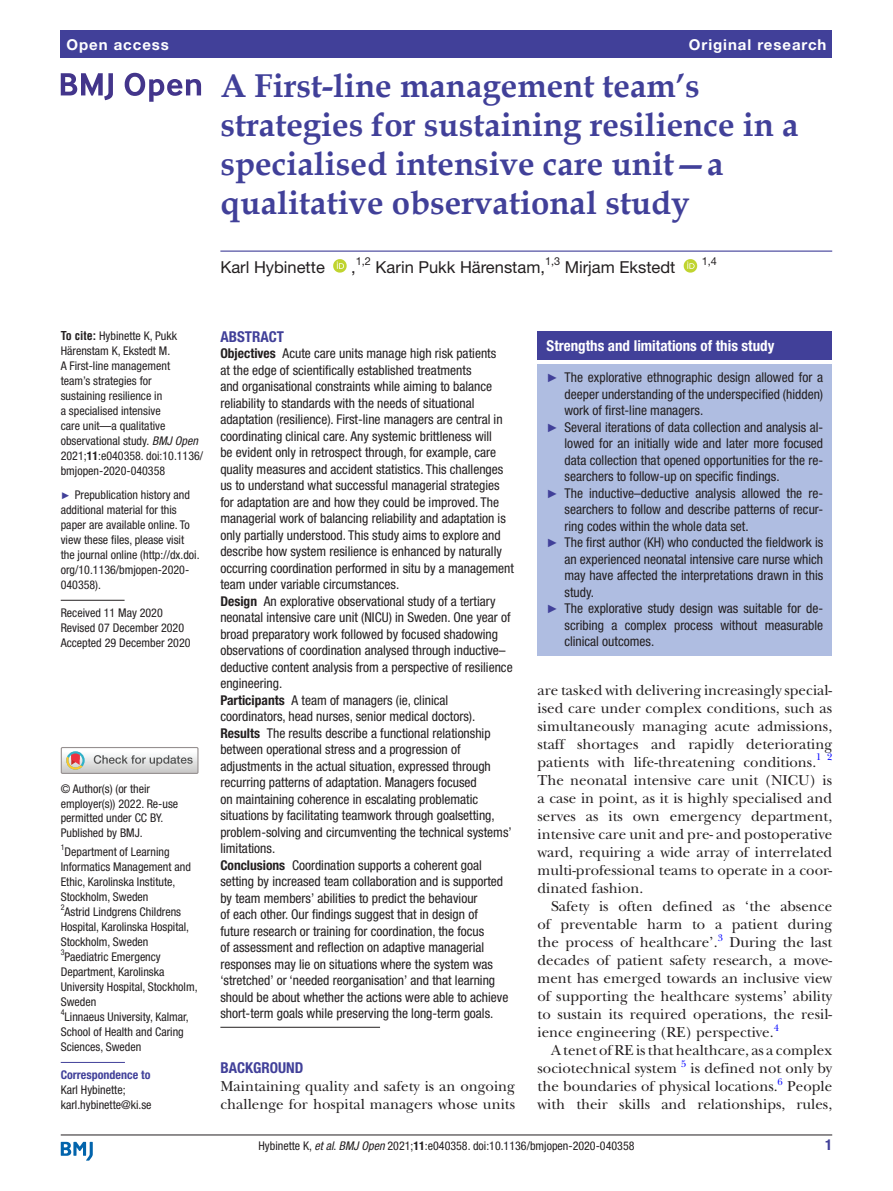
<style>
.page{position:relative;width:893px;height:1191px;background:#fff}
.page>*{position:absolute;margin:0;border:0;box-sizing:border-box;transform-origin:0 0}
.t1{font:700 33px/39px "Book Antiqua";color:#414099}
.t2{font:16.5px "Helvetica Neue LT Std";color:#231f20}
.t3{font:15px/18px "New Baskerville";color:#231f20}
.t4{font:700 condensed 15px "Helvetica Neue LT Std";color:#fff}
.t5{font:700 15px "Helvetica Neue LT Std";letter-spacing:.065em;color:#fff}
.t6{font:700 condensed 15px "Helvetica Neue LT Std";color:#414099}
.t7{font:condensed 13.5px/16.5px "Helvetica Neue LT Std";color:#231f20}
.t8{font:condensed 12px/15px "Helvetica Neue LT Std";color:#231f20}
.t9{font:700 condensed 12px "Helvetica Neue LT Std";color:#414099}
.t10{font:10.95px "Helvetica Neue LT Std";color:#231f20}
.t11{font:9.9px "New Baskerville";color:#00f}
.t12{font:condensed 7.95px "Helvetica Neue LT Std";color:#231f20}
.s1{font-family:"Helvetica LT Std";font-weight:700}
.s2{font-style:italic}
.s3{font-weight:700}
.s4{font-family:"Arial";font-stretch:normal;font-size:9.75px;color:#414099}
.s5{font-family:"Arial";font-stretch:normal;font-size:12px;color:#414099}
</style>
<div class="page">
<hr style="left:61px;top:1134px;width:771px;height:1px;background:#231f20">
<svg style="left:61px;top:1141px;width:32px;height:19px"></svg>
<div style="left:61px;top:31px;width:771px;height:27px;background:#414099"></div>
<hr style="left:220px;top:250px;width:612px;height:2px;background:#414099">
<svg style="left:333px;top:259px;width:14px;height:14px"></svg>
<svg style="left:684px;top:259px;width:13px;height:14px"></svg>
<hr style="left:61px;top:600px;width:64px;height:1px;background:#231f20">
<hr style="left:61px;top:1062px;width:64px;height:1px;background:#414099">
<svg style="left:61px;top:73px;width:52px;height:27px"></svg>
<svg style="left:125px;top:73px;width:76px;height:29px"></svg>
<div style="left:61px;top:747px;width:138px;height:27px;border:1px solid #969090"></div>
<svg style="left:61px;top:747px;width:137px;height:26px"></svg>
<hr style="left:220px;top:1027px;width:160px;height:1px;background:#231f20">
<div style="left:538px;top:331px;width:294px;height:29px;background:#414099"></div>
<div style="left:538px;top:364px;width:294px;height:291px;background:#afbde1"></div>
<p class="t5" style="left:66px;top:35px;width:104px">Open access</p>
<p class="t5" style="left:689px;top:35px;width:139px">Original research</p>
<h1 class="t1" style="left:220px;top:66px;width:580px">A First-line management team’s strategies for sustaining resilience in a specialised intensive care unit—a qualitative observational study</h1>
<p class="t2" style="left:220px;top:257px;width:106px">Karl Hybinette</p>
<p class="t2" style="left:351px;top:257px;width:6px">,</p>
<p class="t10" style="left:356px;top:255px;width:17px">1,2</p>
<p class="t2" style="left:376px;top:257px;width:171px">Karin Pukk Härenstam,</p>
<p class="t10" style="left:545px;top:255px;width:17px">1,3</p>
<p class="t2" style="left:565px;top:257px;width:112px">Mirjam Ekstedt</p>
<p class="t10" style="left:702px;top:255px;width:17px">1,4</p>
<p class="t8" style="left:61px;top:328px;width:144px"><span class="s1">To cite:</span> Hybinette K, Pukk<br>Härenstam K, Ekstedt M.<br>A First-line management<br>team’s strategies for<br>sustaining resilience in<br>a specialised intensive<br>care unit—a qualitative observational study. <span class="s2">BMJ Open<br></span>2021;<span class="s3">11</span>:e040358. doi:10.1136/ bmjopen-2020-040358</p>
<p class="t8" style="left:61px;top:487px;width:140px"><span class="s4">►</span> Prepublication history and additional material for this paper are available online. To view these files, please visit the journal online (http://dx.doi. org/10.1136/bmjopen-2020-<br>040358).</p>
<p class="t8" style="left:61px;top:605px;width:131px">Received 11 May 2020<br>Revised 07 December 2020<br>Accepted 29 December 2020</p>
<p class="t8" style="left:61px;top:782px;width:119px;line-height:14.4px">© Author(s) (or their employer(s)) 2022. Re-use permitted under CC BY.<br>Published by BMJ.</p>
<p class="t12" style="left:61px;top:843px;width:5px">1</p>
<p class="t8" style="left:61px;top:844px;width:132px;text-indent:4px">Department of Learning<br>Informatics Management and<br>Ethic, Karolinska Institute,<br>Stockholm, Sweden</p>
<p class="t12" style="left:61px;top:903px;width:5px">2</p>
<p class="t8" style="left:61px;top:904px;width:130px;text-indent:4px">Astrid Lindgrens Childrens<br>Hospital, Karolinska Hospital,<br>Stockholm, Sweden</p>
<p class="t12" style="left:61px;top:948px;width:5px">3</p>
<p class="t8" style="left:61px;top:949px;width:138px;text-indent:4px">Paediatric Emergency<br>Department, Karolinska<br>University Hospital, Stockholm,<br>Sweden<br><sup>4</sup>Linnaeus University, Kalmar,<br>School of Health and Caring<br>Sciences, Sweden</p>
<p class="t9" style="left:61px;top:1067px;width:91px">Correspondence to</p>
<p class="t8" style="left:61px;top:1082px;width:92px">Karl Hybinette; karl.hybinette@ki.se</p>
<p class="t6" style="left:220px;top:327px;width:65px">ABSTRACT</p>
<p class="t7" style="left:220px;top:345px;width:295px"><span class="s3">Objectives</span> Acute care units manage high risk patients<br>at the edge of scientifically established treatments<br>and organisational constraints while aiming to balance reliability to standards with the needs of situational adaptation (resilience). First-line managers are central in coordinating clinical care. Any systemic brittleness will<br>be evident only in retrospect through, for example, care quality measures and accident statistics. This challenges us to understand what successful managerial strategies for adaptation are and how they could be improved. The managerial work of balancing reliability and adaptation is only partially understood. This study aims to explore and describe how system resilience is enhanced by naturally occurring coordination performed in situ by a management team under variable circumstances.<br><span class="s3">Design</span> An explorative observational study of a tertiary neonatal intensive care unit (NICU) in Sweden. One year of broad preparatory work followed by focused shadowing observations of coordination analysed through inductive– deductive content analysis from a perspective of resilience engineering.<br><span class="s3">Participants</span> A team of managers (ie, clinical coordinators, head nurses, senior medical doctors).<br><span class="s3">Results</span> The results describe a functional relationship between operational stress and a progression of adjustments in the actual situation, expressed through recurring patterns of adaptation. Managers focused<br>on maintaining coherence in escalating problematic situations by facilitating teamwork through goalsetting, problem-solving and circumventing the technical systems’ limitations.<br><span class="s3">Conclusions</span> Coordination supports a coherent goal setting by increased team collaboration and is supported by team members’ abilities to predict the behaviour<br>of each other. Our findings suggest that in design of<br>future research or training for coordination, the focus<br>of assessment and reflection on adaptive managerial responses may lie on situations where the system was ‘stretched’ or ‘needed reorganisation’ and that learning should be about whether the actions were able to achieve short-term goals while preserving the long-term goals.</p>
<p class="t6" style="left:220px;top:1059px;width:85px">BACKGROUND</p>
<p class="t3" style="left:220px;top:1077px;width:296px">Maintaining quality and safety is an ongoing challenge for hospital managers whose units</p>
<p class="t4" style="left:547px;top:336px;width:229px">Strengths and limitations of this study</p>
<p class="t7" style="left:547px;top:369px;width:278px"><span class="s5">►</span> The explorative ethnographic design allowed for a</p>
<p class="t7" style="left:565px;top:386px;width:260px">deeper understanding of the underspecified (hidden)</p>
<p class="t7" style="left:565px;top:402px;width:140px">work of first-line managers.</p>
<p class="t7" style="left:547px;top:419px;width:278px"><span class="s5">►</span> Several iterations of data collection and analysis al-</p>
<p class="t7" style="left:565px;top:435px;width:260px">lowed for an initially wide and later more focused</p>
<p class="t7" style="left:565px;top:452px;width:260px">data collection that opened opportunities for the re-</p>
<p class="t7" style="left:565px;top:468px;width:217px">searchers to follow-up on specific findings.</p>
<p class="t7" style="left:547px;top:485px;width:278px"><span class="s5">►</span> The inductive–deductive analysis allowed the re-</p>
<p class="t7" style="left:565px;top:501px;width:260px">searchers to follow and describe patterns of recur-</p>
<p class="t7" style="left:565px;top:518px;width:186px">ring codes within the whole data set.</p>
<p class="t7" style="left:547px;top:534px;width:278px"><span class="s5">►</span> The first author (KH) who conducted the fieldwork is</p>
<p class="t7" style="left:565px;top:551px;width:260px">an experienced neonatal intensive care nurse which</p>
<p class="t7" style="left:565px;top:567px;width:260px">may have affected the interpretations drawn in this</p>
<p class="t7" style="left:565px;top:584px;width:31px">study.</p>
<p class="t7" style="left:547px;top:600px;width:278px"><span class="s5">►</span> The explorative study design was suitable for de-</p>
<p class="t7" style="left:565px;top:617px;width:260px">scribing a complex process without measurable</p>
<p class="t7" style="left:565px;top:633px;width:91px">clinical outcomes.</p>
<p class="t3" style="left:538px;top:681px;width:296px;text-align:justify">are tasked with delivering increasingly special&shy;ised care under complex conditions, such as simultaneously managing acute admissions, staff shortages and rapidly deteriorating patients with life-threatening conditions.<sup>1</sup> <sup>2<br></sup>The neonatal intensive care unit (NICU) is a case in point, as it is highly specialised and serves as its own emergency department, intensive care unit and pre- and postoperative ward, requiring a wide array of interrelated multi-professional teams to operate in a coor&shy;dinated fashion.</p>
<p class="t3" style="left:538px;top:897px;width:296px;text-align:justify;text-indent:14px">Safety is often defined as ‘the absence of preventable harm to a patient during the process of healthcare’.</p>
<p class="t11" style="left:718px;top:931px;width:7px">3</p>
<p class="t3" style="left:538px;top:933px;width:296px;text-align:justify;text-indent:192px">During the last decades of patient safety research, a move&shy;ment has emerged towards an inclusive view of supporting the healthcare systems’ ability to sustain its required operations, the resil&shy;ience engineering (RE) perspective.<sup>4</sup></p>
<p class="t3" style="left:538px;top:1041px;width:296px;text-indent:14px">A tenet of RE is that healthcare, as a complex sociotechnical system</p>
<p class="t11" style="left:681px;top:1057px;width:7px">5</p>
<p class="t3" style="left:538px;top:1059px;width:296px;text-indent:153px">is defined not only by the boundaries of physical locations.</p>
<p class="t11" style="left:778px;top:1075px;width:7px">6</p>
<p class="t3" style="left:538px;top:1077px;width:296px;text-align:right">People<br>with their skills and relationships, rules,</p>
<p class="t8" style="left:258px;top:1137px;width:378px">Hybinette K, <span class="s2">et al</span>. <span class="s2">BMJ Open</span> 2021;<span class="s3">11</span>:e040358. doi:10.1136/bmjopen-2020-040358</p>
<p class="t6" style="left:825px;top:1135px;width:9px">1</p>
</div>
